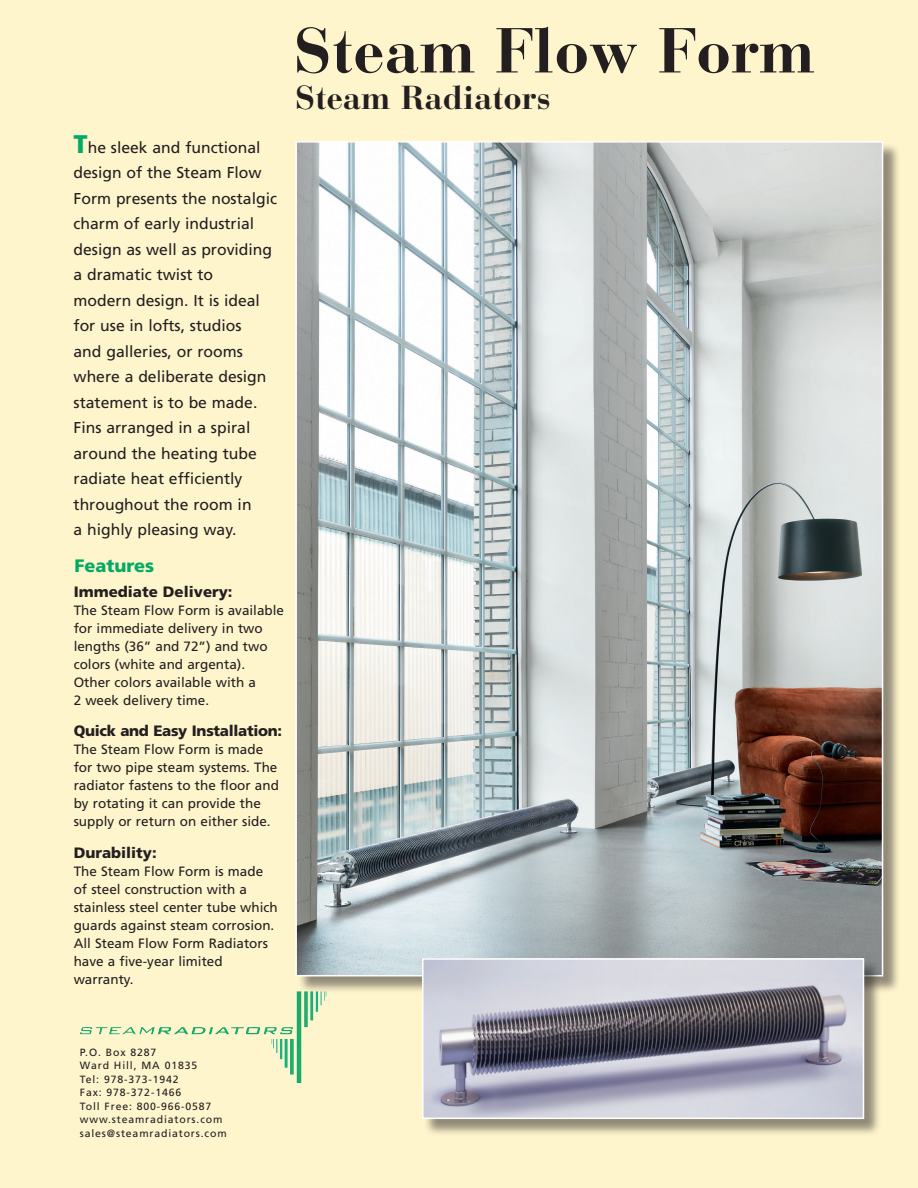
<style>
.page{position:relative;width:918px;height:1188px;background:#fff5cd}
.page>*{position:absolute;margin:0;border:0;box-sizing:border-box;transform-origin:0 0}
.t1{font:700 63px "Bauer Bodoni";color:#231f20}
.t2{font:700 33px "Bauer Bodoni";color:#231f20}
.t3{font:900 18px "Frutiger LT Com";color:#00ab65}
.t4{font:15.75px/25.5px "Frutiger LT";color:#231f20}
.t5{font:900 15px "Frutiger LT Com";color:#231f20}
.t6{font:900 15px "Frutiger LT Com";letter-spacing:-.02em;color:#231f20}
.t7{font:13.5px/18px "Frutiger LT";color:#231f20}
.t8{font:10.5px "Frutiger LT";letter-spacing:.08em;color:#231f20}
.s1{font-family:"Frutiger LT Com";font-weight:900;font-size:25.5px;color:#00ab65}
</style>
<div class="page">
<div style="left:297px;top:142px;width:604px;height:852px;background:#231f20;opacity:.5"></div>
<img style="left:298px;top:144px;width:582px;height:829px">
<div style="left:423px;top:960px;width:459px;height:177px;background:#231f20;opacity:.5"></div>
<img style="left:425px;top:961px;width:436px;height:155px">
<div style="left:422px;top:958px;width:442px;height:161px;border:2px solid #fff"></div>
<img style="left:80px;top:991px;width:247px;height:92px">
<p class="t4" style="left:74px;top:135px;width:205px"><span class="s1">T</span>he sleek and functional design of the Steam Flow<br>Form presents the nostalgic charm of early industrial design as well as providing a dramatic twist to<br>modern design. It is ideal for use in lofts, studios<br>and galleries, or rooms where a deliberate design statement is to be made.<br>Fins arranged in a spiral around the heating tube radiate heat efficiently throughout the room in<br>a highly pleasing way.</p>
<p class="t3" style="left:74px;top:555px;width:81px">Features</p>
<p class="t5" style="left:74px;top:582px;width:160px">Immediate Delivery:</p>
<p class="t7" style="left:74px;top:601px;width:212px">The Steam Flow Form is available for immediate delivery in two lengths (36” and 72”) and two colors (white and argenta).<br>Other colors available with a<br>2 week delivery time.</p>
<p class="t6" style="left:74px;top:722px;width:210px">Quick and Easy Installation:</p>
<p class="t7" style="left:74px;top:741px;width:207px">The Steam Flow Form is made for two pipe steam systems. The radiator fastens to the floor and by rotating it can provide the supply or return on either side.</p>
<p class="t5" style="left:74px;top:843px;width:84px">Durability:</p>
<p class="t7" style="left:74px;top:862px;width:206px">The Steam Flow Form is made of steel construction with a stainless steel center tube which guards against steam corrosion.<br>All Steam Flow Form Radiators have a five-year limited warranty.</p>
<p class="t1" style="left:293px;top:13px;width:523px">Steam Flow Form</p>
<p class="t2" style="left:295px;top:78px;width:257px">Steam Radiators</p>
<p class="t8" style="left:80px;top:1046px;width:78px">P.O. Box 8287</p>
<p class="t8" style="left:80px;top:1059px;width:119px">Ward Hill, MA 01835</p>
<p class="t8" style="left:80px;top:1073px;width:100px">Tel: 978-373-1942</p>
<p class="t8" style="left:80px;top:1086px;width:103px">Fax: 978-372-1466</p>
<p class="t8" style="left:80px;top:1100px;width:133px">Toll Free: 800-966-0587</p>
<p class="t8" style="left:80px;top:1113px;width:144px">www.steamradiators.com</p>
<p class="t8" style="left:80px;top:1127px;width:148px">sales@steamradiators.com</p>
</div>
